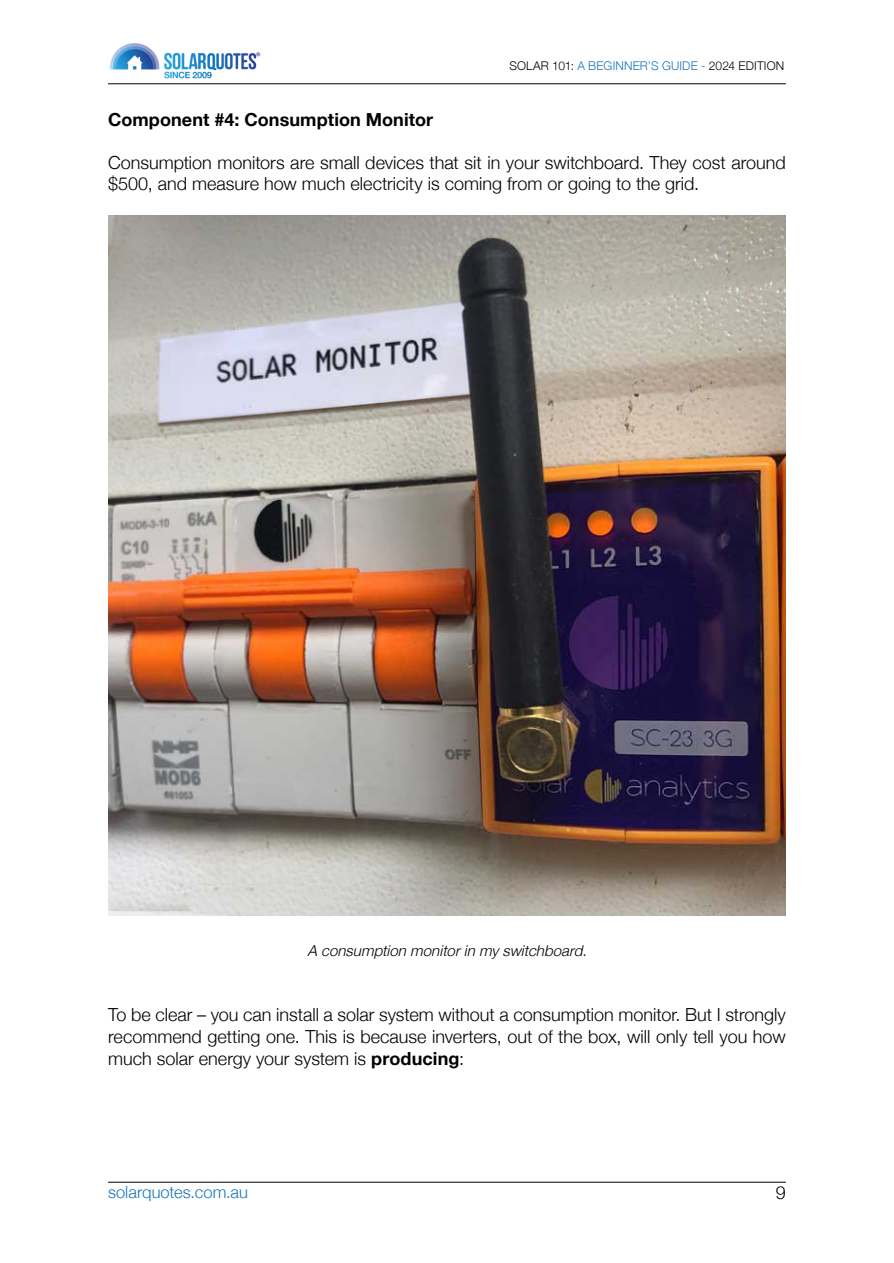
<style>
.page{position:relative;width:894px;height:1263px;background:#fff}
.page>*{position:absolute;margin:0;border:0;box-sizing:border-box;transform-origin:0 0}
.t1{font:300 18px/21.6px "Helvetica Neue";color:#000}
.t2{font:700 18px "Helvetica Neue";letter-spacing:.005em;color:#000}
.t3{font:300 16.5px "Helvetica Neue";letter-spacing:.005em;color:#1b75bb}
.t4{font:italic 300 15px "Helvetica Neue";color:#000}
.t5{font:300 12px "Helvetica Neue";letter-spacing:.015em;color:#000}
.s1{color:#1b75bb}
.s2{font-weight:700}
</style>
<div class="page">
<img style="left:108px;top:43px;width:163px;height:41px">
<hr style="left:108px;top:84px;width:677px;height:1px;background:#000">
<hr style="left:108px;top:1182px;width:677px;height:1px;background:#000">
<img style="left:108px;top:216px;width:677px;height:699px">
<p class="t5" style="left:509px;top:59px;width:276px">SOLAR 101: <span class="s1">A BEGINNER’S GUIDE -</span> 2024 EDITION</p>
<p class="t2" style="left:108px;top:108px;width:326px">Component #4: Consumption Monitor</p>
<p class="t1" style="left:108px;top:151px;width:679px">Consumption monitors are small devices that sit in your switchboard. They cost around $500, and measure how much electricity is coming from or going to the grid.</p>
<p class="t4" style="left:307px;top:942px;width:284px">A consumption monitorin my switchboard.</p>
<p class="t1" style="left:108px;top:1003px;width:679px;text-align:justify">To be clear – you can install a solar system without a consumption monitor. But I strongly recommend getting one. This is because inverters, out of the box, will only tell you how much solar energy your system is <span class="s2">producing</span>:</p>
<p class="t3" style="left:108px;top:1182px;width:141px">solarquotes.com.au</p>
<p class="t1" style="left:775px;top:1181px;width:12px">9</p>
</div>
